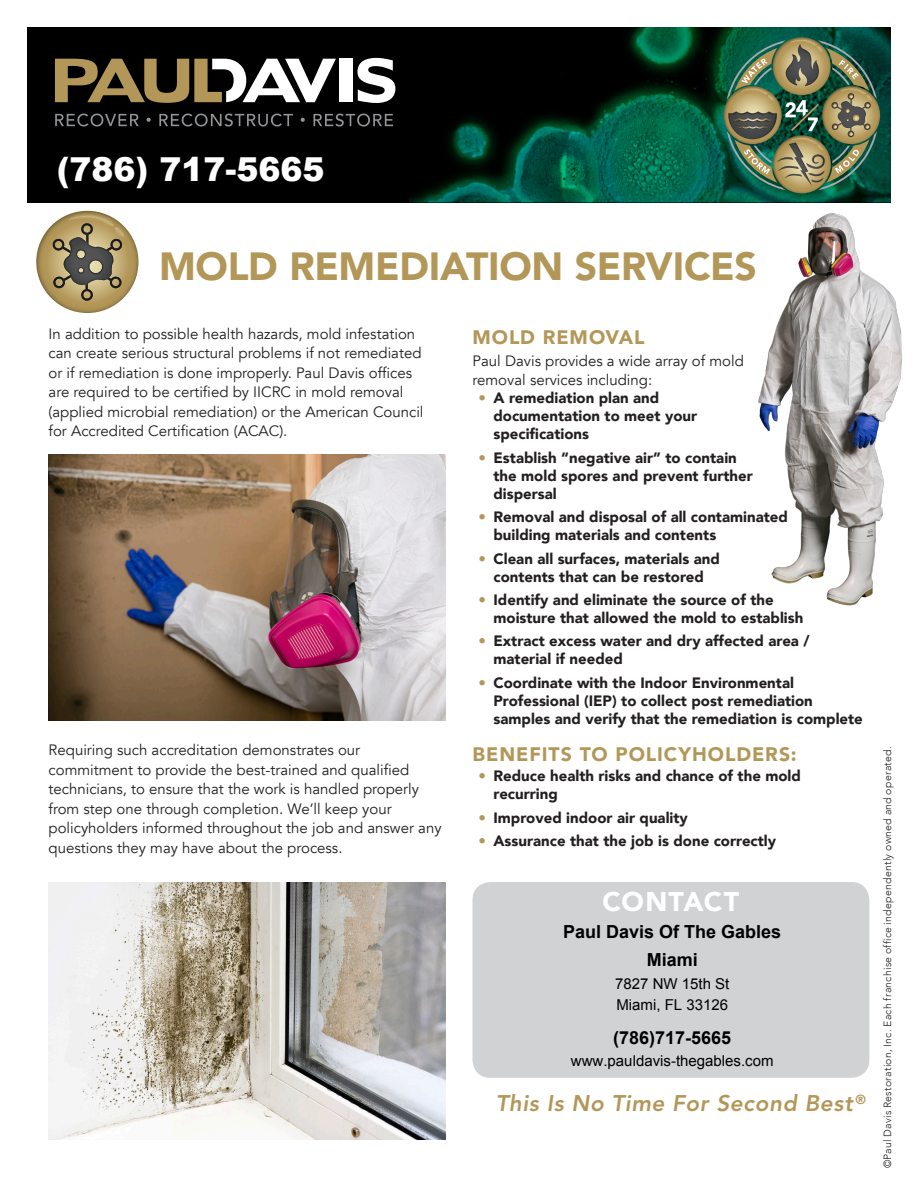
<style>
.page{position:relative;width:918px;height:1188px;background:#fff}
.page>*{position:absolute;margin:0;border:0;box-sizing:border-box;transform-origin:0 0}
.Titles{font:900 39px "Avenir LT Std";letter-spacing:-.01em;color:#b39758}
.t1{font:900 33px "Arial";color:#fff}
.t2{font:900 27px "Avenir";letter-spacing:.03em;color:#fff}
.t3{font:italic 800 22.5px "Avenir LT Std";letter-spacing:.03em;color:#b39758}
.subtitles{font:900 19.5px "Avenir";letter-spacing:.045em;color:#b39758}
.t4{font:700 18px/27.8px "Arial";color:#000;text-align:center}
.t5{font:900 15px/18px "Avenir";color:#231f20}
.Body_copy{font:15px/19.5px "Avenir";color:#231f20}
.t6{font:15px/21.3px "Arial";color:#000}
.t7{font:300 10.5px "Avenir";letter-spacing:.025em;color:#231f20}
.s1{font-weight:400;color:#b39758}
</style>
<div class="page">
<div style="left:27px;top:27px;width:864px;height:175px;background:#000"></div>
<img style="left:376px;top:27px;width:515px;height:175px">
<div style="left:472px;top:882px;width:397px;height:196px;background:#d1d2d4;border-radius:18px"></div>
<div style="left:339px;top:59px;width:14px;height:43px;background:#fff"></div>
<svg style="left:357px;top:58px;width:38px;height:45px"></svg>
<svg style="left:55px;top:59px;width:281px;height:44px"></svg>
<svg style="left:55px;top:114px;width:84px;height:12px"></svg>
<svg style="left:147px;top:118px;width:4px;height:4px"></svg>
<svg style="left:159px;top:114px;width:134px;height:12px"></svg>
<svg style="left:301px;top:118px;width:4px;height:4px"></svg>
<svg style="left:314px;top:114px;width:79px;height:12px"></svg>
<svg style="left:36px;top:211px;width:102px;height:102px;background:#a88f56"></svg>
<svg style="left:53px;top:212px;width:73px;height:89px;background:#998b66"></svg>
<svg style="left:724px;top:37px;width:156px;height:156px;background:#597053"></svg>
<img style="left:49px;top:882px;width:397px;height:257px">
<img style="left:750px;top:138px;width:152px;height:468px">
<img style="left:49px;top:455px;width:397px;height:265px">
<h2 class="t1" style="left:57px;top:145px;width:269px">(786) 717-5665</h2>
<p class="Titles" style="left:159px;top:243px;width:599px">MOLD REMEDIATION SERVICES</p>
<p class="Body_copy" style="left:49px;top:324px;width:376px">In addition to possible health hazards, mold infestation can create serious structural problems if not remediated or if remediation is done improperly. Paul Davis offices are required to be certified by IICRC in mold removal (applied microbial remediation) or the American Council for Accredited Certification (ACAC).</p>
<p class="subtitles" style="left:472px;top:321px;width:174px">MOLD REMOVAL</p>
<p class="Body_copy" style="left:472px;top:351px;width:273px">Paul Davis provides a wide array of mold removal services including:</p>
<p class="t5" style="left:494px;top:389px;width:205px;text-indent:-15px"><span class="s1">•</span> A remediation plan and documentation to meet your specifications</p>
<p class="t5" style="left:494px;top:448px;width:261px;text-indent:-15px"><span class="s1">•</span> Establish “negative air” to contain the mold spores and prevent further dispersal</p>
<p class="t5" style="left:494px;top:508px;width:296px;text-indent:-15px"><span class="s1">•</span> Removal and disposal of all contaminated building materials and contents</p>
<p class="t5" style="left:478px;top:549px;width:243px;text-align:center"><span class="s1">•</span> Clean all surfaces, materials and contents that can be restored</p>
<p class="t5" style="left:494px;top:590px;width:311px;text-indent:-15px"><span class="s1">•</span> Identify and eliminate the source of the moisture that allowed the mold to establish</p>
<p class="t5" style="left:494px;top:632px;width:318px;text-indent:-15px"><span class="s1">•</span> Extract excess water and dry affected area / material if needed</p>
<p class="t5" style="left:494px;top:673px;width:371px;text-indent:-15px"><span class="s1">•</span> Coordinate with the Indoor Environmental<br>Professional (IEP) to collect post remediation samples and verify that the remediation is complete</p>
<p class="subtitles" style="left:472px;top:737px;width:326px">BENEFITS TO POLICYHOLDERS:</p>
<p class="t5" style="left:494px;top:767px;width:309px;text-indent:-15px"><span class="s1">•</span> Reduce health risks and chance of the mold recurring</p>
<p class="t5" style="left:478px;top:808px;width:211px"><span class="s1">•</span> Improved indoor air quality</p>
<p class="t5" style="left:478px;top:831px;width:299px"><span class="s1">•</span> Assurance that the job is done correctly</p>
<p class="Body_copy" style="left:49px;top:740px;width:395px">Requiring such accreditation demonstrates our commitment to provide the best-trained and qualified technicians, to ensure that the work is handled properly from step one through completion. We’ll keep your policyholders informed throughout the job and answer any questions they may have about the process.</p>
<p class="t2" style="left:602px;top:878px;width:138px">CONTACT</p>
<p class="t4" style="left:563px;top:918px;width:220px">Paul Davis Of The Gables<br>Miami</p>
<p class="t6" style="left:615px;top:973px;width:116px">7827 NW 15th St<br>Miami, FL 33126</p>
<p class="t4" style="left:613px;top:1025px;width:120px">(786)717-5665</p>
<p class="t6" style="left:571px;top:1050px;width:204px">www.pauldavis-thegables.com</p>
<p class="t3" style="left:496px;top:1090px;width:372px">This Is No Time For Second Best <sup>®</sup></p>
<p class="t7" style="left:881px;top:1168px;width:423px;rotate:-90deg">©Paul Davis Restoration, Inc. Each franchise office independently owned and operated.</p>
</div>
